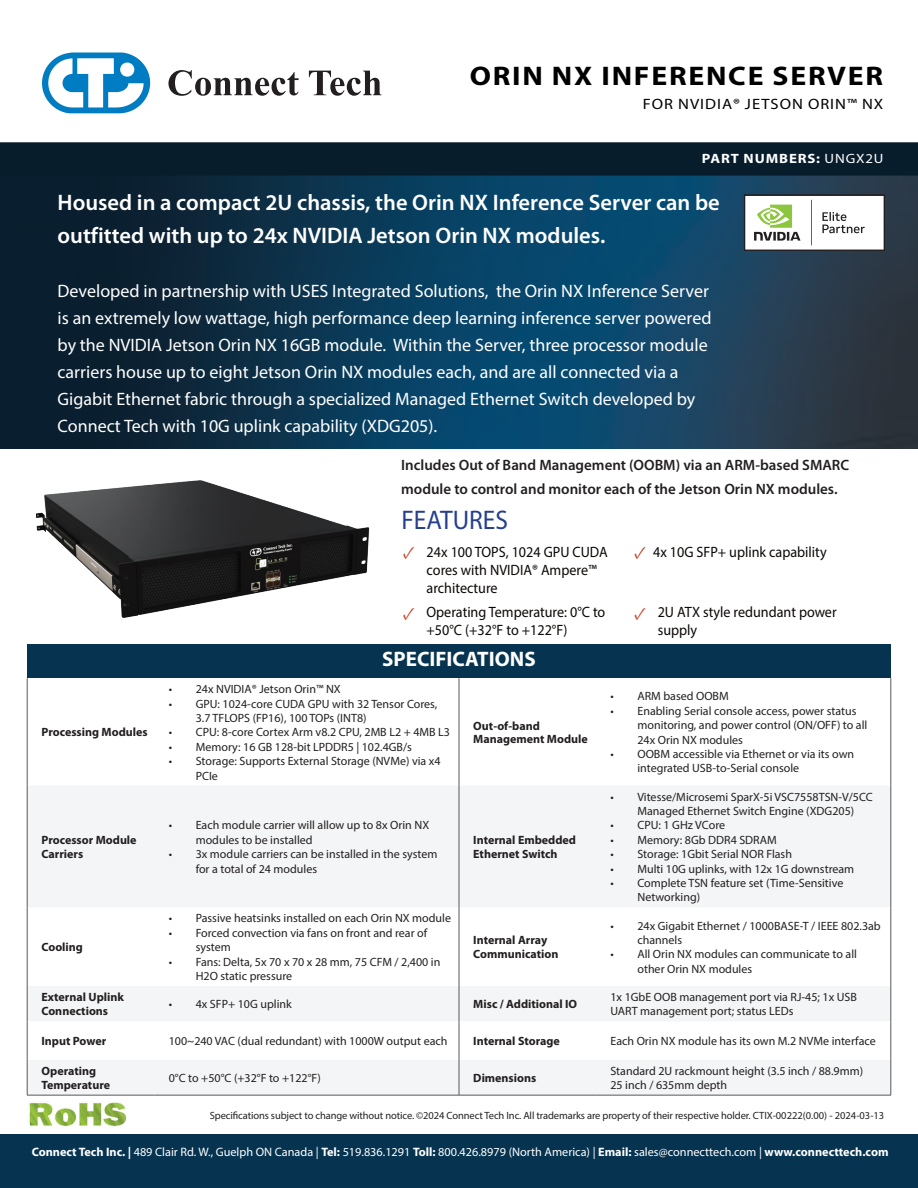
<style>
.page{position:relative;width:918px;height:1188px;background:#fff}
.page>*{position:absolute;margin:0;border:0;box-sizing:border-box;transform-origin:0 0}
.t1{font:700 27px "Myriad Pro";letter-spacing:.06em;color:#000;scale:1.1 1}
.t2{font:27px "Myriad Pro";color:#253f8e;scale:.94 1}
.t3{font:600 22.5px/33px "Myriad Pro";color:#fff}
.t4{font:700 21px "Myriad Pro";color:#fff}
.t5{font:18px/27px "Myriad Pro";color:#fff}
.t6{font:18px "Minion Pro";color:#c34326}
.t7{font:15px/18px "Myriad Pro";color:#0c0806;scale:.94 1}
.t8{font:600 15px/24px "Myriad Pro";color:#231f20}
.t9{font:15px "Myriad Pro";letter-spacing:.06em;color:#000;scale:1.1 1}
.t10{font:700 13.5px "Myriad Pro";letter-spacing:.06em;color:#fff;scale:1.1 1}
.t11{font:12.15px "Myriad Pro";color:#fff}
.t12{font:12px/14.4px "Myriad Pro";color:#231f20}
.t13{font:700 12px/13.5px "Myriad Pro";color:#231f20}
.t14{font:10.5px "Myriad Pro";letter-spacing:-.01em;color:#231f20}
.s1{font-weight:400}
.s2{font-family:"Minion Pro";font-size:18px;color:#c34326}
.s3{font-weight:700}
</style>
<div class="page">
<img style="left:0;top:176px;width:918px;height:273px">
<img style="left:27px;top:445px;width:354px;height:173px">
<img style="left:29px;top:1102px;width:97px;height:25px">
<div style="left:0;top:1134px;width:918px;height:54px;background:#053350"></div>
<svg style="left:42px;top:52px;width:108px;height:61px"></svg>
<div style="left:120px;top:63px;width:14px;height:14px;background:#fff;border-radius:50%"></div>
<svg style="left:168px;top:70px;width:131px;height:26px"></svg>
<svg style="left:309px;top:71px;width:72px;height:25px"></svg>
<div style="left:1px;top:143px;width:916px;height:32px;background:#081d2c"></div>
<div style="left:0;top:142px;width:918px;height:34px;border:2px solid #081d2c"></div>
<div style="left:27px;top:644px;width:864px;height:34px;background:#053350"></div>
<svg style="left:28px;top:786px;width:863px;height:309px;fill:#f4f5f6"></svg>
<hr style="left:27px;top:678px;width:1px;height:108px;background:#58595b">
<hr style="left:891px;top:678px;width:1px;height:108px;background:#58595b">
<hr style="left:27px;top:786px;width:1px;height:121px;background:#58595b">
<hr style="left:891px;top:786px;width:1px;height:121px;background:#58595b">
<hr style="left:27px;top:907px;width:1px;height:79px;background:#58595b">
<hr style="left:891px;top:907px;width:1px;height:79px;background:#58595b">
<hr style="left:27px;top:986px;width:1px;height:35px;background:#58595b">
<hr style="left:891px;top:986px;width:1px;height:35px;background:#58595b">
<hr style="left:27px;top:1021px;width:1px;height:39px;background:#58595b">
<hr style="left:891px;top:1021px;width:1px;height:39px;background:#58595b">
<hr style="left:27px;top:1060px;width:1px;height:35px;background:#58595b">
<hr style="left:459px;top:1060px;width:1px;height:35px;background:#58595b">
<hr style="left:27px;top:1095px;width:127px;height:1px;background:#58595b">
<hr style="left:154px;top:1095px;width:305px;height:1px;background:#58595b">
<hr style="left:459px;top:1095px;width:137px;height:1px;background:#58595b">
<hr style="left:596px;top:1095px;width:295px;height:1px;background:#58595b">
<hr style="left:459px;top:678px;width:1px;height:108px;background:#58595b">
<hr style="left:459px;top:786px;width:1px;height:121px;background:#58595b">
<hr style="left:459px;top:907px;width:1px;height:79px;background:#58595b">
<hr style="left:459px;top:986px;width:1px;height:35px;background:#58595b">
<hr style="left:459px;top:1021px;width:1px;height:39px;background:#58595b">
<hr style="left:891px;top:1060px;width:1px;height:35px;background:#58595b">
<svg style="left:744px;top:194px;width:141px;height:57px"></svg>
<h1 class="t1" style="left:470px;top:58px;width:377px">ORIN NX INFERENCE SERVER</h1>
<p class="t9" style="left:643px;top:95px;width:220px">FOR NVIDIA® JETSON ORIN™ NX</p>
<p class="t10" style="left:702px;top:150px;width:166px">PART NUMBERS: <span class="s1">UNGX2U</span></p>
<h2 class="t3" style="left:58px;top:186px;width:664px">Housed in a compact 2U chassis, the Orin NX Inference Server can be outfitted with up to 24x NVIDIA Jetson Orin NX modules.</h2>
<p class="t5" style="left:58px;top:277px;width:655px">Developed in partnership with USES Integrated Solutions, the Orin NX Inference Server is an extremely low wattage, high performance deep learning inference server powered by the NVIDIA Jetson Orin NX 16GB module. Within the Server, three processor module carriers house up to eight Jetson Orin NX modules each, and are all connected via a Gigabit Ethernet fabric through a specialized Managed Ethernet Switch developed by Connect Tech with 10G uplink capability (XDG205).</p>
<p class="t8" style="left:401px;top:452px;width:450px">Includes Out of Band Management (OOBM) via an ARM-based SMARC module to control and monitor each of the Jetson Orin NX modules.</p>
<h1 class="t2" style="left:402px;top:503px;width:115px">FEATURES</h1>
<h3 class="t6" style="left:403px;top:540px;width:14px">✓</h3>
<h3 class="t6" style="left:403px;top:601px;width:14px">✓</h3>
<h3 class="t6" style="left:634px;top:540px;width:14px">✓</h3>
<p class="t7" style="left:427px;top:543px;width:194px">24x 100 TOPS, 1024 GPU CUDA</p>
<p class="t7" style="left:653px;top:543px;width:186px">4x 10G SFP+ uplink capability</p>
<p class="t7" style="left:427px;top:561px;width:183px">cores with NVIDIA® Ampere™ architecture</p>
<p class="t7" style="left:427px;top:602px;width:192px">Operating Temperature: 0°C to +50°C (+32°F to +122°F)</p>
<p class="t7" style="left:658px;top:602px;width:192px;text-indent:-24px"><span class="s2">✓</span> 2U ATX style redundant power supply</p>
<p class="t13" style="left:41px;top:725px;width:108px">Processing Modules</p>
<p class="t13" style="left:41px;top:833px;width:97px">Processor Module<br>Carriers</p>
<p class="t13" style="left:41px;top:940px;width:43px">Cooling</p>
<h3 class="t4" style="left:382px;top:645px;width:155px">SPECIFICATIONS</h3>
<p class="t12" style="left:169px;top:682px;width:174px">• 24x NVIDIA® Jetson Orin™ NX</p>
<p class="t12" style="left:196px;top:696px;width:243px;text-indent:-27px">• GPU: 1024-core CUDA GPU with 32 Tensor Cores,<br>3.7 TFLOPS (FP16), 100 TOPs (INT8)</p>
<p class="t12" style="left:169px;top:725px;width:283px">• CPU: 8-core Cortex Arm v8.2 CPU, 2MB L2 + 4MB L3</p>
<p class="t12" style="left:169px;top:739px;width:245px">• Memory: 16 GB 128-bit LPDDR5 | 102.4GB/s</p>
<p class="t12" style="left:196px;top:754px;width:246px;text-indent:-27px">• Storage: Supports External Storage (NVMe) via x4<br>PCIe</p>
<p class="t12" style="left:196px;top:818px;width:235px;text-indent:-27px">• Each module carrier will allow up to 8x Orin NX modules to be installed</p>
<p class="t12" style="left:196px;top:847px;width:243px;text-indent:-27px">• 3x module carriers can be installed in the system for a total of 24 modules</p>
<p class="t12" style="left:169px;top:911px;width:284px">• Passive heatsinks installed on each Orin NX module</p>
<p class="t12" style="left:196px;top:925px;width:233px;text-indent:-27px">• Forced convection via fans on front and rear of system</p>
<p class="t12" style="left:196px;top:954px;width:246px;text-indent:-27px">• Fans: Delta, 5x 70 x 70 x 28 mm, 75 CFM / 2,400 in<br>H2O static pressure</p>
<p class="t13" style="left:473px;top:718px;width:116px">Out-of-band<br>Management Module</p>
<p class="t13" style="left:473px;top:833px;width:104px">Internal Embedded<br>Ethernet Switch</p>
<p class="t13" style="left:473px;top:933px;width:87px">Internal Array<br>Communication</p>
<p class="t12" style="left:610px;top:689px;width:120px">• ARM based OOBM</p>
<p class="t12" style="left:637px;top:703px;width:232px;text-indent:-27px">• Enabling Serial console access, power status monitoring, and power control (ON/OFF) to all<br>24x Orin NX modules</p>
<p class="t12" style="left:637px;top:747px;width:218px;text-indent:-27px">• OOBM accessible via Ethernet or via its own integrated USB-to-Serial console</p>
<p class="t12" style="left:637px;top:789px;width:237px;text-indent:-27px">• Vitesse/Microsemi SparX-5i VSC7558TSN-V/5CC<br>Managed Ethernet Switch Engine (XDG205)</p>
<p class="t12" style="left:610px;top:818px;width:116px">• CPU: 1 GHz VCore</p>
<p class="t12" style="left:610px;top:832px;width:168px">• Memory: 8Gb DDR4 SDRAM</p>
<p class="t12" style="left:610px;top:847px;width:183px">• Storage: 1Gbit Serial NOR Flash</p>
<p class="t12" style="left:610px;top:861px;width:245px">• Multi 10G uplinks, with 12x 1G downstream</p>
<p class="t12" style="left:637px;top:876px;width:207px;text-indent:-27px">• Complete TSN feature set (Time-Sensitive<br>Networking)</p>
<p class="t12" style="left:637px;top:918px;width:245px;text-indent:-27px">• 24x Gigabit Ethernet / 1000BASE-T / IEEE 802.3ab channels</p>
<p class="t12" style="left:637px;top:947px;width:221px;text-indent:-27px">• All Orin NX modules can communicate to all other Orin NX modules</p>
<p class="t13" style="left:41px;top:990px;width:84px">External Uplink<br>Connections</p>
<p class="t12" style="left:169px;top:997px;width:125px">• 4x SFP+ 10G uplink</p>
<p class="t13" style="left:473px;top:997px;width:105px">Misc / Additional IO</p>
<p class="t12" style="left:610px;top:990px;width:248px">1x 1GbE OOB management port via RJ-45; 1x USB<br>UART management port; status LEDs</p>
<p class="t13" style="left:41px;top:1034px;width:66px">Input Power</p>
<p class="t12" style="left:169px;top:1034px;width:280px">100~240 VAC (dual redundant) with 1000W output each</p>
<p class="t13" style="left:473px;top:1034px;width:88px">Internal Storage</p>
<p class="t12" style="left:610px;top:1034px;width:267px">Each Orin NX module has its own M.2 NVMe interface</p>
<p class="t13" style="left:41px;top:1064px;width:70px">Operating<br>Temperature</p>
<p class="t12" style="left:169px;top:1071px;width:154px">0°C to +50°C (+32°F to +122°F)</p>
<p class="t13" style="left:473px;top:1071px;width:65px">Dimensions</p>
<p class="t12" style="left:610px;top:1063px;width:254px">Standard 2U rackmount height (3.5 inch / 88.9mm)<br>25 inch / 635mm depth</p>
<p class="t14" style="left:210px;top:1109px;width:676px">Specifications subject to change without notice. ©2024 Connect Tech Inc. All trademarks are property of their respective holder. CTIX-00222(0.00) - 2024-03-13</p>
<p class="t11" style="left:32px;top:1145px;width:858px"><span class="s3">Connect Tech Inc. |</span> 489 Clair Rd. W., Guelph ON Canada | <span class="s3">Tel:</span> 519.836.1291 <span class="s3">Toll:</span> 800.426.8979 (North America) | <span class="s3">Email:</span> sales@connecttech.com | <span class="s3">www.connecttech.com</span></p>
</div>
